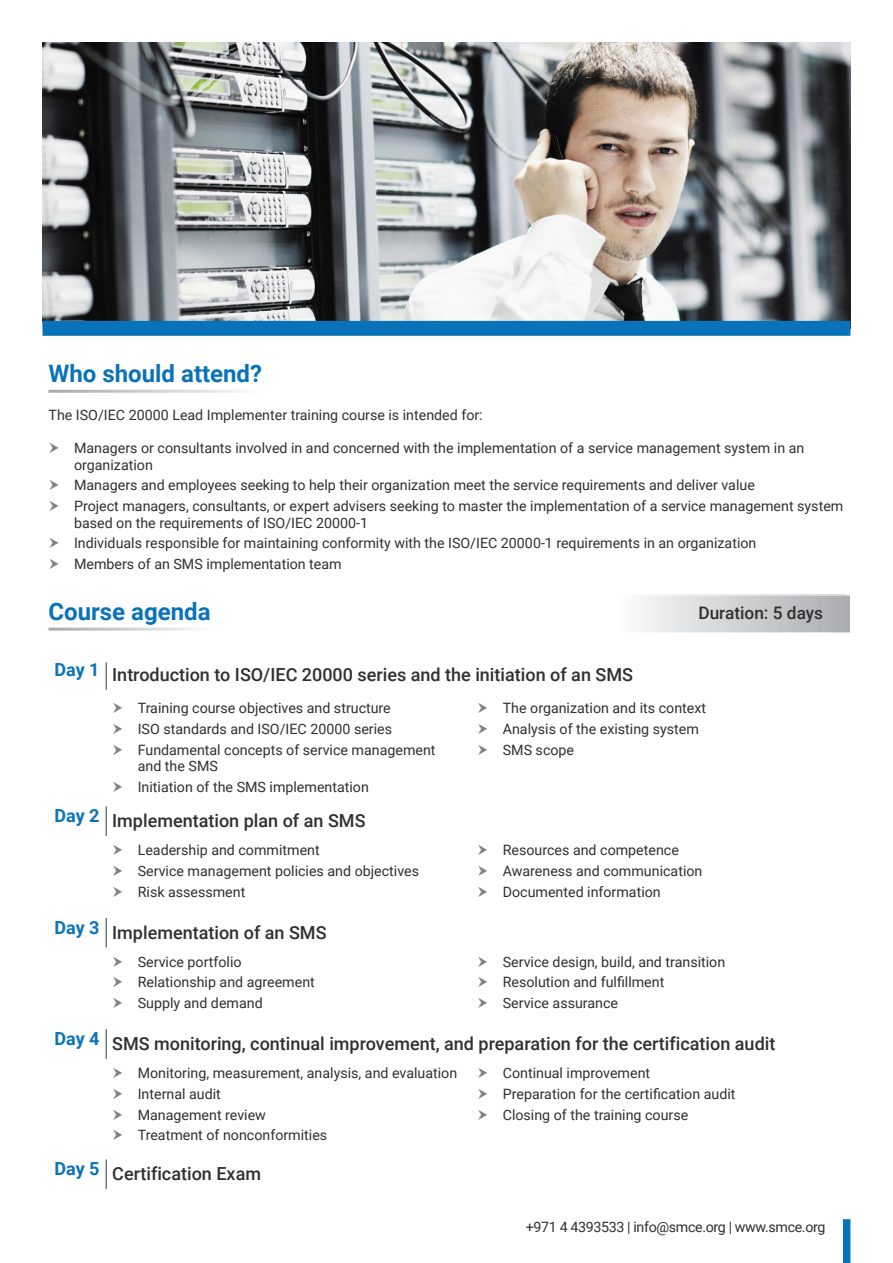
<style>
.page{position:relative;width:893px;height:1263px;background:#fff}
.page>*{position:absolute;margin:0;border:0;box-sizing:border-box;transform-origin:0 0}
.t1{font:700 24px "Roboto";color:#0973ba}
.t2{font:500 18px "Roboto";color:#312f30}
.t3{font:700 18px "Roboto";letter-spacing:-.005em;color:#0973ba}
.t4{font:500 17.25px "Roboto";color:#312f30}
.Bullet_Points{font:14.25px/16.5px "Roboto";color:#312f30}
.Bullet_Points-2{font:14.25px "Roboto";letter-spacing:-.025em;color:#312f30}
</style>
<div class="page">
<img style="left:43px;top:43px;width:807px;height:278px">
<div style="left:43px;top:321px;width:807px;height:15px;background:#0973ba"></div>
<svg style="left:642px;top:596px;width:208px;height:37px;background:#cfd0d2"></svg>
<hr style="left:105px;top:662px;width:2px;height:28px;background:#76787b">
<hr style="left:105px;top:806px;width:2px;height:30px;background:#76787b">
<hr style="left:105px;top:918px;width:2px;height:29px;background:#76787b">
<hr style="left:105px;top:1029px;width:2px;height:30px;background:#76787b">
<hr style="left:105px;top:1159px;width:2px;height:30px;background:#76787b">
<div style="left:843px;top:1219px;width:7px;height:44px;background:#0973ba"></div>
<p class="t1" style="left:49px;top:357px;width:215px">Who should attend?</p>
<p class="Bullet_Points" style="left:49px;top:406px;width:436px">The ISO/IEC 20000 Lead Implementer training course is intended for:</p>
<p class="Bullet_Points" style="left:74px;top:439px;width:732px">Managers or consultants involved in and concerned with the implementation of a service management system in an organization</p>
<p class="Bullet_Points" style="left:74px;top:477px;width:682px">Managers and employees seeking to help their organization meet the service requirements and deliver value</p>
<p class="Bullet_Points" style="left:74px;top:497px;width:771px">Project managers, consultants, or expert advisers seeking to master the implementation of a service management system based on the requirements of ISO/IEC 20000-1</p>
<p class="Bullet_Points" style="left:74px;top:535px;width:684px">Individuals responsible for maintaining conformity with the ISO/IEC 20000-1 requirements in an organization</p>
<p class="Bullet_Points" style="left:74px;top:555px;width:269px">Members of an SMS implementation team</p>
<p class="t1" style="left:49px;top:595px;width:164px">Course agenda</p>
<p class="t4" style="left:698px;top:601px;width:126px">Duration: 5 days</p>
<p class="t3" style="left:55px;top:657px;width:47px">Day 1</p>
<p class="t2" style="left:112px;top:662px;width:522px">Introduction to ISO/IEC 20000 series and the initiation of an SMS</p>
<p class="Bullet_Points" style="left:138px;top:699px;width:255px">Training course objectives and structure</p>
<p class="Bullet_Points" style="left:138px;top:720px;width:256px">ISO standards and ISO/IEC 20000 series</p>
<p class="Bullet_Points" style="left:138px;top:741px;width:299px">Fundamental concepts of service management and the SMS</p>
<p class="Bullet_Points" style="left:138px;top:778px;width:233px">Initiation of the SMS implementation</p>
<p class="Bullet_Points" style="left:503px;top:699px;width:205px">The organization and its context</p>
<p class="Bullet_Points" style="left:503px;top:720px;width:198px">Analysis of the existing system</p>
<p class="Bullet_Points" style="left:503px;top:741px;width:73px">SMS scope</p>
<p class="t3" style="left:55px;top:803px;width:47px">Day 2</p>
<p class="t2" style="left:112px;top:808px;width:255px">Implementation plan of an SMS</p>
<p class="Bullet_Points" style="left:138px;top:841px;width:183px">Leadership and commitment</p>
<p class="Bullet_Points" style="left:138px;top:862px;width:283px">Service management policies and objectives</p>
<p class="Bullet_Points" style="left:138px;top:883px;width:109px">Risk assessment</p>
<p class="t3" style="left:55px;top:914px;width:47px">Day 3</p>
<p class="t2" style="left:112px;top:920px;width:216px">Implementation of an SMS</p>
<p class="Bullet_Points" style="left:138px;top:953px;width:105px">Service portfolio</p>
<p class="Bullet_Points" style="left:138px;top:973px;width:179px">Relationship and agreement</p>
<p class="Bullet_Points" style="left:138px;top:994px;width:126px">Supply and demand</p>
<p class="Bullet_Points" style="left:503px;top:841px;width:178px">Resources and competence</p>
<p class="Bullet_Points" style="left:503px;top:862px;width:201px">Awareness and communication</p>
<p class="Bullet_Points" style="left:503px;top:883px;width:160px">Documented information</p>
<p class="Bullet_Points" style="left:503px;top:953px;width:224px">Service design, build, and transition</p>
<p class="Bullet_Points" style="left:503px;top:973px;width:163px">Resolution and fulfillment</p>
<p class="Bullet_Points" style="left:503px;top:994px;width:117px">Service assurance</p>
<p class="t3" style="left:55px;top:1026px;width:47px">Day 4</p>
<p class="t2" style="left:112px;top:1031px;width:665px">SMS monitoring, continual improvement, and preparation for the certification audit</p>
<p class="Bullet_Points" style="left:138px;top:1064px;width:321px">Monitoring, measurement, analysis, and evaluation</p>
<p class="Bullet_Points" style="left:138px;top:1085px;width:85px">Internal audit</p>
<p class="Bullet_Points" style="left:138px;top:1106px;width:130px">Management review</p>
<p class="Bullet_Points" style="left:138px;top:1126px;width:191px">Treatment of nonconformities</p>
<p class="Bullet_Points" style="left:503px;top:1064px;width:149px">Continual improvement</p>
<p class="Bullet_Points" style="left:503px;top:1085px;width:234px">Preparation for the certification audit</p>
<p class="Bullet_Points" style="left:503px;top:1106px;width:187px">Closing of the training course</p>
<p class="t3" style="left:55px;top:1156px;width:47px">Day 5</p>
<p class="t2" style="left:112px;top:1161px;width:150px">Certification Exam</p>
<p class="Bullet_Points-2" style="left:526px;top:1217px;width:301px">+971 4 4393533 | info@smce.org | www.smce.org</p>
</div>
